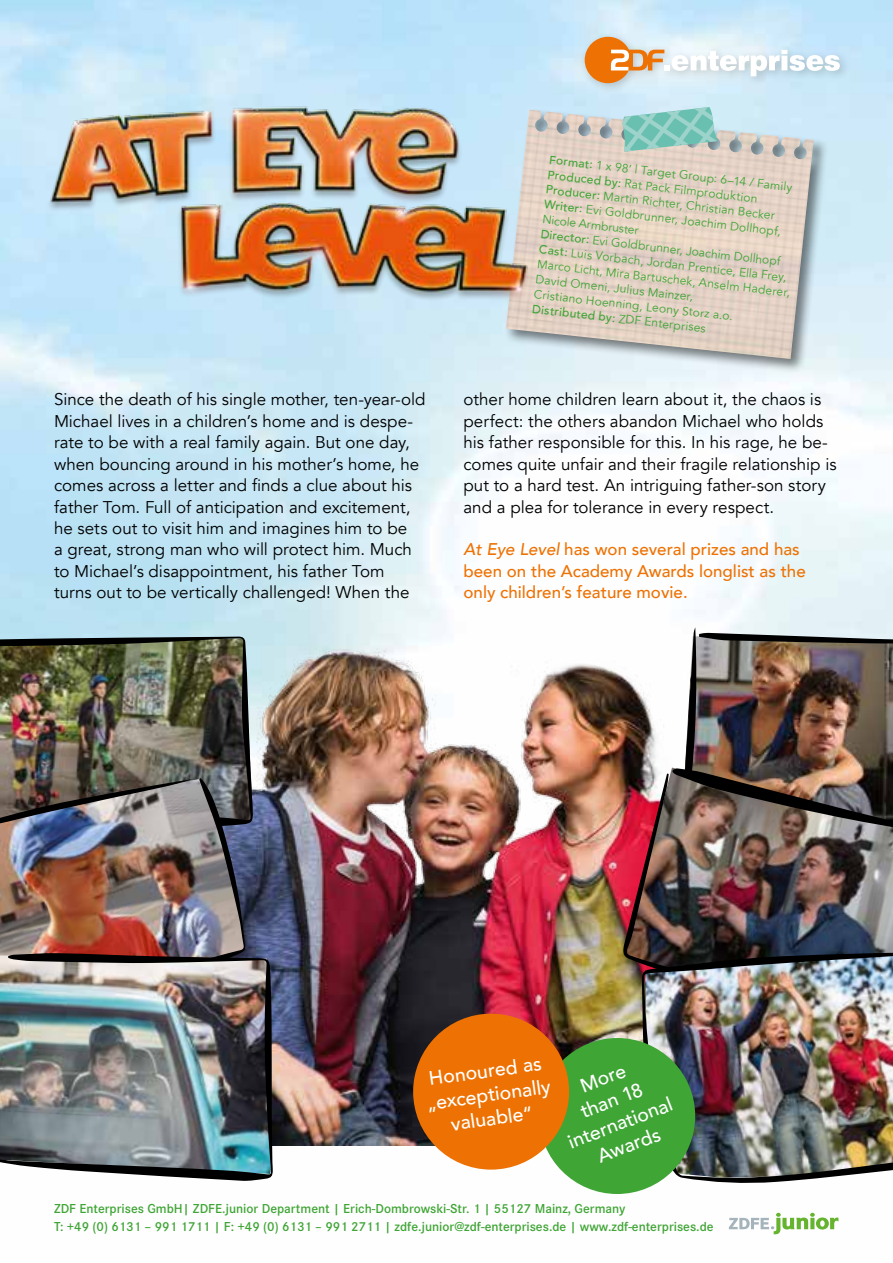
<style>
.page{position:relative;width:893px;height:1263px;background:#fff}
.page>*{position:absolute;margin:0;border:0;box-sizing:border-box;transform-origin:0 0}
.t1{font:500 19.5px/24px "Avenir";color:#fff;text-align:center}
.t2{font:16.95px/21.5px "Avenir";color:#000}
.t3{font:500 16.95px/21.5px "Avenir";color:#ee7203}
.t4{font:600 13.5px/18px "Corporate S";color:#3fa535}
.t5{font:12px/14.9px "Avenir";color:#3fa535}
.s1{font-weight:500}
.s2{font-style:italic}
</style>
<div class="page">
<img style="left:0;top:0;width:893px;height:1235px">
<img style="left:246px;top:637px;width:435px;height:509px">
<img style="left:681px;top:627px;width:212px;height:140px">
<img style="left:622px;top:768px;width:271px;height:274px">
<img style="left:0;top:636px;width:253px;height:191px">
<img style="left:0;top:778px;width:246px;height:175px">
<img style="left:642px;top:952px;width:251px;height:232px">
<img style="left:0;top:953px;width:273px;height:228px">
<div style="left:504px;top:108px;width:325px;height:266px;background:#000;opacity:.5"></div>
<img style="left:506px;top:112px;width:308px;height:247px">
<div style="left:539px;top:1038px;width:156px;height:156px;background:#3fa535;border-radius:50%"></div>
<div style="left:413px;top:1014px;width:156px;height:155px;background:#ee7203;border-radius:50%"></div>
<div style="left:580px;top:32px;width:270px;height:62px;background:#000;opacity:.19"></div>
<svg style="left:585px;top:37px;width:255px;height:46px"></svg>
<svg style="left:729px;top:1213px;width:109px;height:21px"></svg>
<svg style="left:622px;top:107px;width:95px;height:45px;background:#94cbc2"></svg>
<img style="left:23px;top:83px;width:544px;height:271px">
<p class="t5" style="left:550px;top:154px;width:246px;line-height:14.1px;rotate:6deg"><span class="s1">Format:</span> 1 x 98’ | Target Group: 6–14 / Family<br><span class="s1">Produced by:</span> Rat Pack Film</p>
<p class="t5" style="left:546px;top:183px;width:232px;rotate:6deg"><span class="s1">Producer:</span> Martin Richter, Christian Becker</p>
<p class="t5" style="left:698px;top:184px;width:63px;rotate:6deg">produktion</p>
<p class="t5" style="left:545px;top:199px;width:240px;line-height:14.2px;rotate:6deg"><span class="s1">Writer:</span> Evi Goldbrunner, Joachim Dollhopf,<br>Nicole Armbruster</p>
<p class="t5" style="left:541px;top:228px;width:256px;rotate:6deg"><span class="s1">Director:</span> Evi Goldbrunner, Joachim Dollhopf <span class="s1">Cast:</span> Luis Vorbach, Jordan Prentice, Ella Frey, Marco Licht, Mira Bartuschek, Anselm Haderer, David Omeni, Julius Mainzer,<br>Cristiano Hoenning, Leony Storz a.o.<br><span class="s1">Distributed by:</span> ZDF Enterprises</p>
<p class="t2" style="left:54px;top:389px;width:373px">Since the death of his single mother, ten-year-old Michael lives in a children’s home and is despe&shy;rate to be with a real family again. But one day, when bouncing around in his mother’s home, he comes across a letter and finds a clue about his father Tom. Full of anticipation and excitement, he sets out to visit him and imagines him to be<br>a great, strong man who will protect him. Much to Michael’s disappointment, his father Tom turns out to be vertically challenged! When the</p>
<p class="t2" style="left:463px;top:389px;width:375px">other home children learn about it, the chaos is perfect: the others abandon Michael who holds his father responsible for this. In his rage, he be&shy;comes quite unfair and their fragile relationship is put to a hard test. An intriguing father-son story and a plea for tolerance in every respect.</p>
<p class="t3" style="left:463px;top:538px;width:344px"><span class="s2">At Eye Level</span> has won several prizes and has been on the Academy Awards longlist as the only children’s feature movie.</p>
<p class="t1" style="left:421px;top:1066px;width:127px;rotate:-8deg">Honoured as „exceptionally valuable“</p>
<p class="t1" style="left:547px;top:1085px;width:112px;rotate:-21deg">More<br>than 18 international<br>Awards</p>
<p class="t4" style="left:54px;top:1199px;width:661px">ZDF Enterprises GmbH| ZDFE.junior Department | Erich-Dombrowski-Str. 1 | 55127 Mainz, Germany<br>T: +49 (0) 6131 – 991 1711 | F: +49 (0) 6131 – 991 2711 | zdfe.junior@zdf-enterprises.de | www.zdf-enterprises.de</p>
</div>
